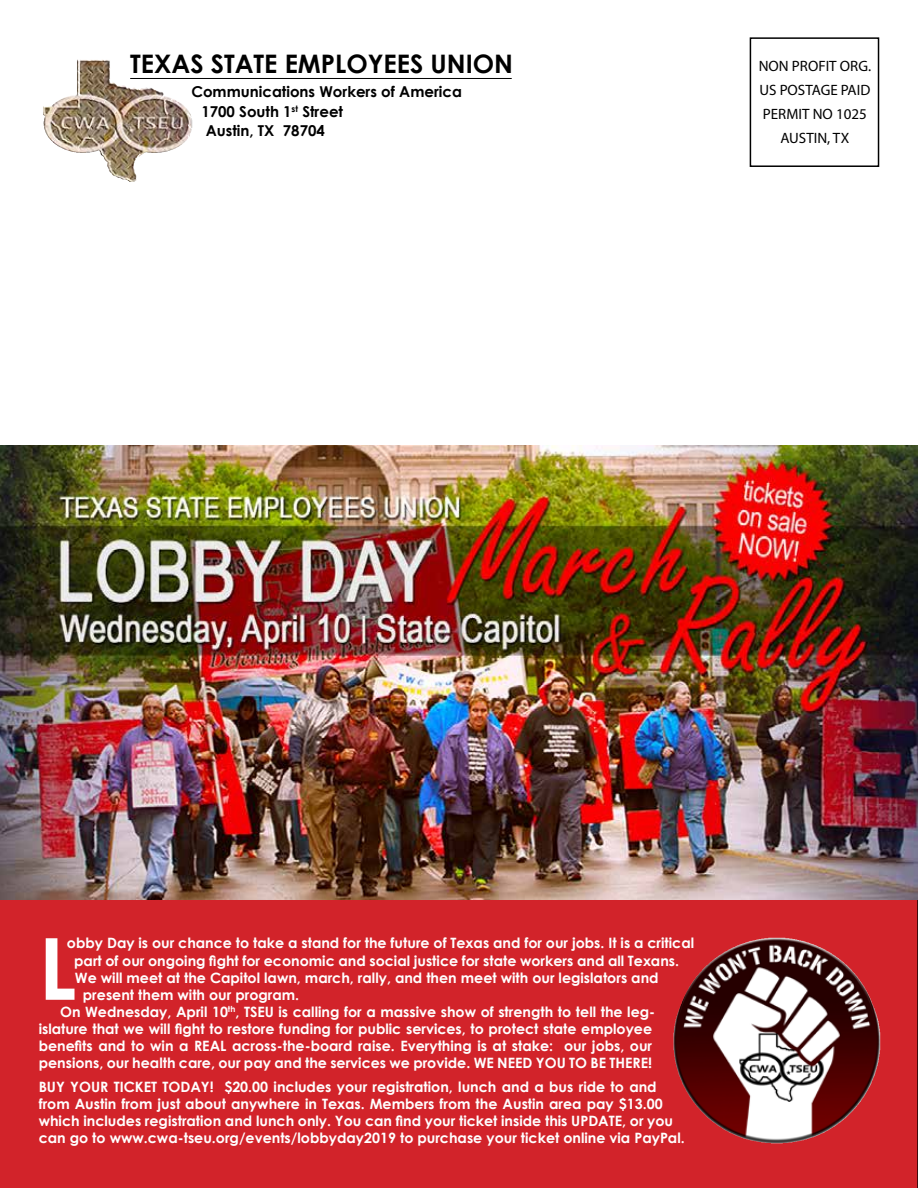
<style>
.page{position:relative;width:918px;height:1188px;background:#fff}
.page>*{position:absolute;margin:0;border:0;box-sizing:border-box;transform-origin:0 0}
.t1{font:700 85.65px "Century Gothic";color:#fff}
.t2{font:700 25.5px "Century Gothic";color:#000}
.t3{font:700 15px/19.5px "Century Gothic";color:#000}
.t4{font:15px/24px "Myriad Pro";color:#000;text-align:center}
.t5{font:700 14.25px/17.1px "Century Gothic";color:#fff}
</style>
<div class="page">
<svg style="left:0;top:900px;width:918px;height:288px;background:#cc292f"></svg>
<img style="left:43px;top:59px;width:59px;height:92px">
<div style="left:750px;top:37px;width:129px;height:130px;border:2px solid #000"></div>
<hr style="left:130px;top:78px;width:382px;height:1px;background:#000">
<img style="left:0;top:446px;width:918px;height:454px">
<img style="left:674px;top:938px;width:94px;height:172px">
<h2 class="t2" style="left:130px;top:44px;width:385px">TEXAS STATE EMPLOYEES UNION</h2>
<p class="t3" style="left:201px;top:81px;width:262px;text-indent:-10px">Communications Workers of America<br>1700 South 1<sup>st</sup> Street<br>Austin, TX 78704</p>
<p class="t4" style="left:759px;top:54px;width:114px">NON PROFIT ORG.<br>US POSTAGE PAID<br>PERMIT NO 1025<br>AUSTIN, TX</p>
<p class="t5" style="left:67px;top:934px;width:629px">obby Day is our chance to take a stand for the future of Texas and for our jobs. It is a critical</p>
<p class="t5" style="left:74px;top:951px;width:606px">part of our ongoing fight for economic and social justice for state workers and all Texans.</p>
<p class="t5" style="left:75px;top:968px;width:585px">We will meet at the Capitol lawn, march, rally, and then meet with our legislators and</p>
<p class="t5" style="left:83px;top:985px;width:218px">present them with our program.</p>
<p class="t5" style="left:60px;top:1003px;width:597px">On Wednesday, April 10<sup>th</sup>, TSEU is calling for a massive show of strength to tell the leg-</p>
<p class="t5" style="left:39px;top:1020px;width:615px">islature that we will fight to restore funding for public services, to protect state employee</p>
<p class="t5" style="left:39px;top:1037px;width:615px">benefits and to win a REAL across-the-board raise. Everything is at stake: our jobs, our</p>
<p class="t5" style="left:39px;top:1054px;width:615px">pensions, our health care, our pay and the services we provide. WE NEED YOU TO BE THERE!</p>
<p class="t5" style="left:39px;top:1078px;width:648px">BUY YOUR TICKET TODAY! $20.00 includes your registration, lunch and a bus ride to and from Austin from just about anywhere in Texas. Members from the Austin area pay $13.00 which includes registration and lunch only. You can find your ticket inside this UPDATE, or you can go to www.cwa-tseu.org/events/lobbyday2019 to purchase your ticket online via PayPal.</p>
<h1 class="t1" style="left:39px;top:904px;width:39px">L</h1>
</div>
